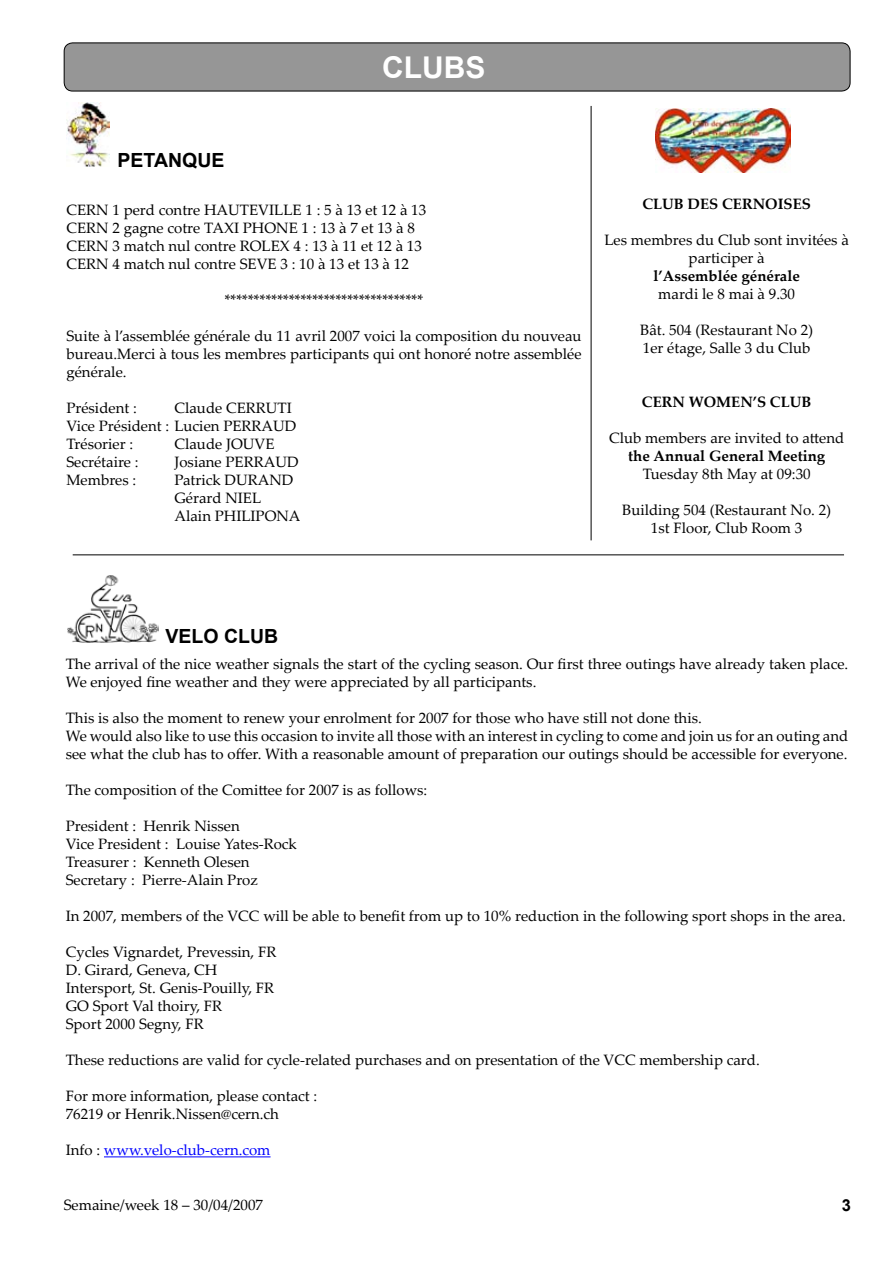
<style>
.page{position:relative;width:893px;height:1263px;background:#fff}
.page>*{position:absolute;margin:0;border:0;box-sizing:border-box;transform-origin:0 0}
.t1{font:700 30px "Arial";color:#fff}
.t2{font:700 19.5px "Arial";color:#000}
.t3{font:15px/18px "Palatino Linotype";color:#000}
.t4{font:700 15px "Palatino Linotype";color:#000}
.t5{font:15px "Palatino Linotype";color:#00f}
.s1{color:#000}
</style>
<div class="page">
<div style="left:64px;top:43px;width:786px;height:48px;background:#969696;border-radius:9px"></div>
<div style="left:64px;top:43px;width:786px;height:48px;border:1px solid #000;border-radius:9px"></div>
<img style="left:656px;top:109px;width:134px;height:64px">
<img style="left:67px;top:102px;width:42px;height:64px">
<hr style="left:591px;top:106px;width:1px;height:434px;background:#000">
<hr style="left:73px;top:554px;width:771px;height:1px;background:#000">
<img style="left:67px;top:575px;width:91px;height:68px">
<hr style="left:104px;top:1156px;width:167px;height:1px;background:#00f">
<h1 class="t1" style="left:382px;top:48px;width:105px">CLUBS</h1>
<h2 class="t2" style="left:118px;top:147px;width:108px">PETANQUE</h2>
<p class="t3" style="left:66px;top:201px;width:361px">CERN 1 perd contre HAUTEVILLE 1 : 5 à 13 et 12 à 13<br>CERN 2 gagne cotre TAXI PHONE 1 : 13 à 7 et 13 à 8<br>CERN 3 match nul contre ROLEX 4 : 13 à 11 et 12 à 13<br>CERN 4 match nul contre SEVE 3 : 10 à 13 et 13 à 12</p>
<p class="t3" style="left:225px;top:291px;width:200px">**********************************</p>
<p class="t3" style="left:66px;top:327px;width:517px;text-align:justify">Suite à l’assemblée générale du 11 avril 2007 voici la composition du nouveau bureau.Merci à tous les membres participants qui ont honoré notre assemblée générale.</p>
<p class="t3" style="left:66px;top:399px;width:72px">Président :</p>
<p class="t3" style="left:66px;top:399px;width:232px;text-indent:108px">Claude CERRUTI<br>Vice Président : Lucien PERRAUD<br>Trésorier :</p>
<p class="t3" style="left:174px;top:435px;width:102px">Claude JOUVE</p>
<p class="t3" style="left:66px;top:453px;width:74px">Secrétaire :</p>
<p class="t3" style="left:174px;top:453px;width:126px">Josiane PERRAUD</p>
<p class="t3" style="left:66px;top:471px;width:71px">Membres :</p>
<p class="t3" style="left:174px;top:471px;width:128px">Patrick DURAND<br>Gérard NIEL<br>Alain PHILIPONA</p>
<p class="t4" style="left:642px;top:193px;width:170px">CLUB DES CERNOISES</p>
<p class="t3" style="left:604px;top:230px;width:246px;text-align:center">Les membres du Club sont invitées à participer à</p>
<p class="t4" style="left:654px;top:265px;width:148px">l’Assemblée générale</p>
<p class="t3" style="left:658px;top:284px;width:138px">mardi le 8 mai à 9.30</p>
<p class="t3" style="left:640px;top:320px;width:174px">Bât. 504 (Restaurant No 2)<br>1er étage, Salle 3 du Club</p>
<p class="t4" style="left:642px;top:391px;width:171px">CERN WOMEN’S CLUB</p>
<p class="t3" style="left:609px;top:428px;width:237px">Club members are invited to attend</p>
<p class="t4" style="left:628px;top:445px;width:199px">the Annual General Meeting</p>
<p class="t3" style="left:643px;top:464px;width:170px">Tuesday 8th May at 09:30</p>
<p class="t3" style="left:622px;top:500px;width:210px;text-align:center">Building 504 (Restaurant No. 2)<br>1st Floor, Club Room 3</p>
<h2 class="t2" style="left:166px;top:623px;width:114px">VELO CLUB</h2>
<p class="t3" style="left:66px;top:655px;width:784px">The arrival of the nice weather signals the start of the cycling season. Our first three outings have already taken place.<br>We enjoyed fine weather and they were appreciated by all participants.</p>
<p class="t3" style="left:66px;top:709px;width:784px">This is also the moment to renew your enrolment for 2007 for those who have still not done this.<br>We would also like to use this occasion to invite all those with an interest in cycling to come and join us for an outing and see what the club has to offer. With a reasonable amount of preparation our outings should be accessible for everyone.</p>
<p class="t3" style="left:66px;top:781px;width:363px">The composition of the Comittee for 2007 is as follows:</p>
<p class="t3" style="left:66px;top:817px;width:233px">President : Henrik Nissen<br>Vice President : Louise Yates-Rock<br>Treasurer : Kenneth Olesen<br>Secretary : Pierre-Alain Proz</p>
<p class="t3" style="left:66px;top:907px;width:782px">In 2007, members of the VCC will be able to benefit from up to 10% reduction in the following sport shops in the area.</p>
<p class="t3" style="left:66px;top:943px;width:212px">Cycles Vignardet, Prevessin, FR<br>D. Girard, Geneva, CH<br>Intersport, St. Genis-Pouilly, FR<br>GO Sport Val thoiry, FR<br>Sport 2000 Segny, FR</p>
<p class="t3" style="left:66px;top:1051px;width:695px">These reductions are valid for cycle-related purchases and on presentation of the VCC membership card.</p>
<p class="t3" style="left:66px;top:1087px;width:253px">For more information, please contact :<br>76219 or Henrik.Nissen@cern.ch</p>
<p class="t5" style="left:66px;top:1139px;width:206px"><span class="s1">Info :</span> www.velo-club-cern.com</p>
<p class="t3" style="left:64px;top:1195px;width:201px">Semaine/week 18 ‒ 30/04/2007</p>
</div>
